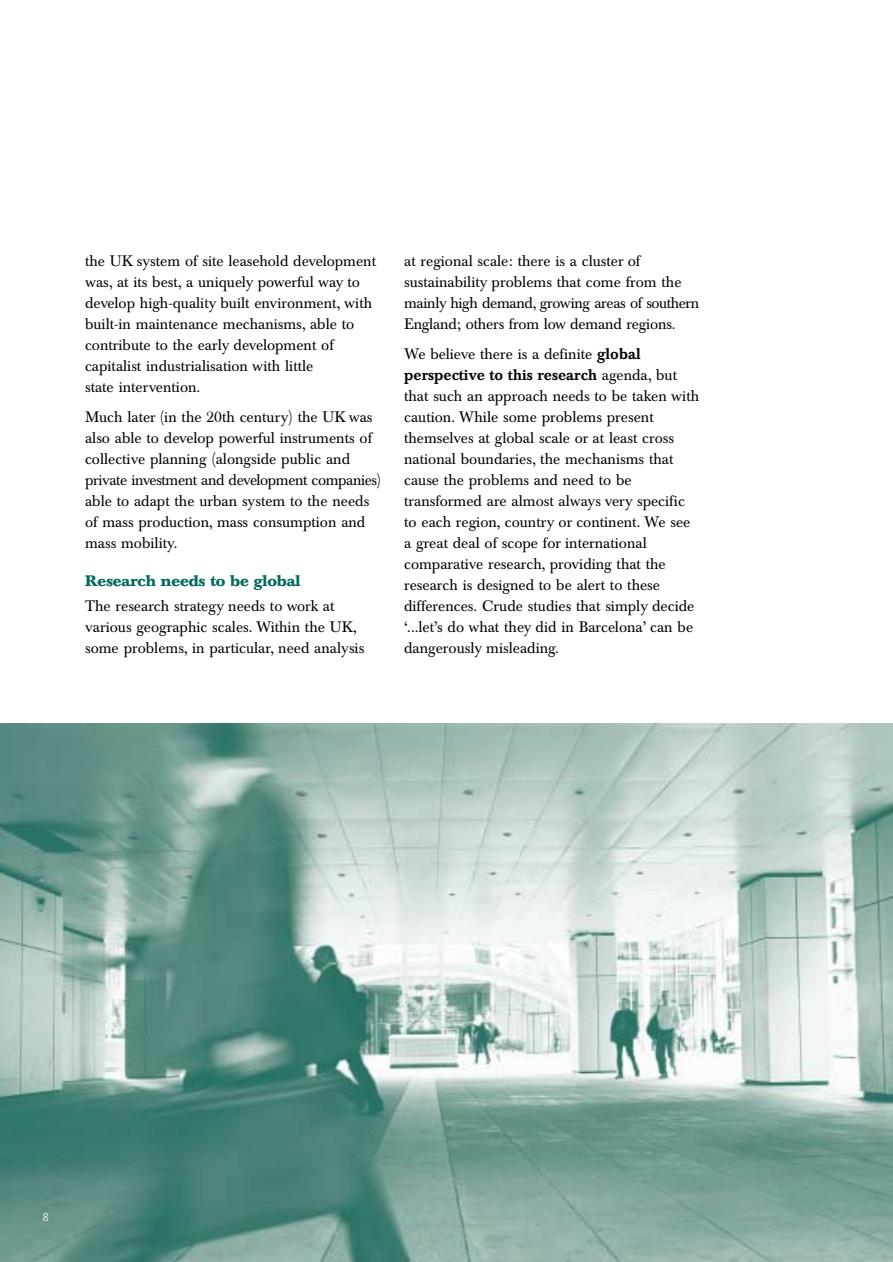
<style>
.page{position:relative;width:893px;height:1262px;background:#fff}
.page>*{position:absolute;margin:0;border:0;box-sizing:border-box;transform-origin:0 0}
.t1{font:15px/21px "Baskerville Berth BQ";color:#000}
.t2{font:700 15px "Baskerville Berth BQ";color:#036a5d}
.t3{font:300 12px "The Sans B3";color:#fff}
.s1{font-weight:500}
</style>
<div class="page">
<img style="left:0;top:723px;width:892px;height:538px">
<p class="t1" style="left:85px;top:252px;width:292px">the UK system of site leasehold development was, at its best, a uniquely powerful way to develop high-quality built environment, with built-in maintenance mechanisms, able to contribute to the early development of capitalist industrialisation with little<br>state intervention.</p>
<p class="t1" style="left:85px;top:407px;width:297px">Much later (in the 20th century) the UK was also able to develop powerful instruments of collective planning (alongside public and private investment and development companies) able to adapt the urban system to the needs of mass production, mass consumption and mass mobility.</p>
<p class="t2" style="left:85px;top:574px;width:217px">Research needs to be global</p>
<p class="t1" style="left:85px;top:597px;width:281px">The research strategy needs to work at various geographic scales. Within the UK, some problems, in particular, need analysis</p>
<p class="t1" style="left:404px;top:252px;width:296px">at regional scale: there is a cluster of sustainability problems that come from the mainly high demand, growing areas of southern England; others from low demand regions.</p>
<p class="t1" style="left:404px;top:344px;width:296px">We believe there is a definite <span class="s1">global perspective to this research</span> agenda, but that such an approach needs to be taken with caution. While some problems present themselves at global scale or at least cross national boundaries, the mechanisms that cause the problems and need to be transformed are almost always very specific to each region, country or continent. We see a great deal of scope for international comparative research, providing that the research is designed to be alert to these differences. Crude studies that simply decide ‘...let’s do what they did in Barcelona’ can be dangerously misleading.</p>
<p class="t3" style="left:43px;top:1212px;width:8px">8</p>
</div>
